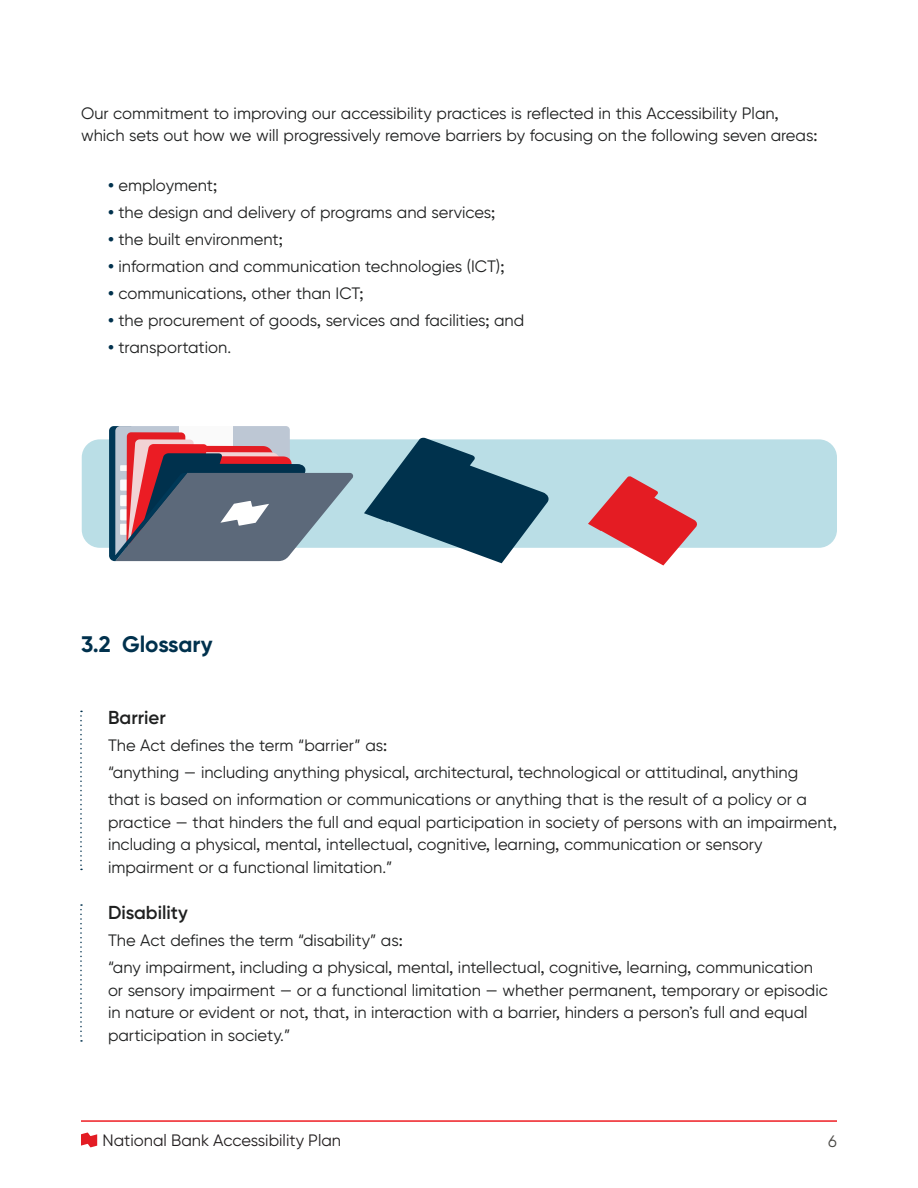
<style>
.page{position:relative;width:918px;height:1188px;background:#fff}
.page>*{position:absolute;margin:0;border:0;box-sizing:border-box;transform-origin:0 0}
.t1{font:700 22.5px "Gilroy BN";color:#00314d}
.t2{font:600 18.75px "Gilroy BN";color:#1f2020}
.Paragraph{font:16.5px/22.5px "Gilroy BN";color:#1f2020}
.t3{font:16.5px "Gilroy BN";color:#231f20}
.t4{font:16.5px "Gilroy BN";color:#4a4845}
.s1{font-weight:700;color:#00314d}
</style>
<div class="page">
<hr style="left:81px;top:1120px;width:756px;height:2px;background:#ee1d23">
<svg style="left:81px;top:1133px;width:16px;height:14px"></svg>
<svg style="left:80px;top:711px;width:2px;height:159px"></svg>
<svg style="left:80px;top:904px;width:2px;height:138px"></svg>
<div style="left:82px;top:439px;width:755px;height:109px;background:#badee6;border-radius:18px"></div>
<svg style="left:588px;top:476px;width:110px;height:90px"></svg>
<svg style="left:364px;top:437px;width:186px;height:126px"></svg>
<svg style="left:109px;top:426px;width:245px;height:135px"></svg>
<p class="Paragraph" style="left:81px;top:101px;width:738px">Our commitment to improving our accessibility practices is reflected in this Accessibility Plan, which sets out how we will progressively remove barriers by focusing on the following seven areas:</p>
<p class="Paragraph" style="left:108px;top:173px;width:111px"><span class="s1">•</span> employment;</p>
<p class="Paragraph" style="left:108px;top:200px;width:389px"><span class="s1">•</span> the design and delivery of programs and services;</p>
<p class="Paragraph" style="left:108px;top:227px;width:176px"><span class="s1">•</span> the built environment;</p>
<p class="Paragraph" style="left:108px;top:254px;width:398px"><span class="s1">•</span> information and communication technologies (ICT);</p>
<p class="Paragraph" style="left:108px;top:281px;width:257px"><span class="s1">•</span> communications, other than ICT;</p>
<p class="Paragraph" style="left:108px;top:308px;width:418px"><span class="s1">•</span> the procurement of goods, services and facilities; and</p>
<p class="Paragraph" style="left:108px;top:335px;width:125px"><span class="s1">•</span> transportation.</p>
<h2 class="t1" style="left:81px;top:631px;width:133px">3.2 Glossary</h2>
<h3 class="t2" style="left:108px;top:706px;width:59px">Barrier</h3>
<p class="Paragraph" style="left:108px;top:734px;width:280px">The Act defines the term “barrier” as:</p>
<p class="Paragraph" style="left:108px;top:759px;width:701px;line-height:27px">“anything — including anything physical, architectural, technological or attitudinal, anything that is based on information or communications or anything that is the result of a policy or a</p>
<p class="Paragraph" style="left:108px;top:811px;width:730px">practice — that hinders the full and equal participation in society of persons with an impairment, including a physical, mental, intellectual, cognitive, learning, communication or sensory impairment or a functional limitation.”</p>
<h3 class="t2" style="left:108px;top:901px;width:81px">Disability</h3>
<p class="Paragraph" style="left:108px;top:929px;width:296px">The Act defines the term “disability” as:</p>
<p class="Paragraph" style="left:108px;top:956px;width:721px">“any impairment, including a physical, mental, intellectual, cognitive, learning, communication or sensory impairment — or a functional limitation — whether permanent, temporary or episodic in nature or evident or not, that, in interaction with a barrier, hinders a person’s full and equal participation in society.”</p>
<p class="t3" style="left:103px;top:1131px;width:240px">National Bank Accessibility Plan</p>
<p class="t4" style="left:828px;top:1131px;width:10px">6</p>
</div>
